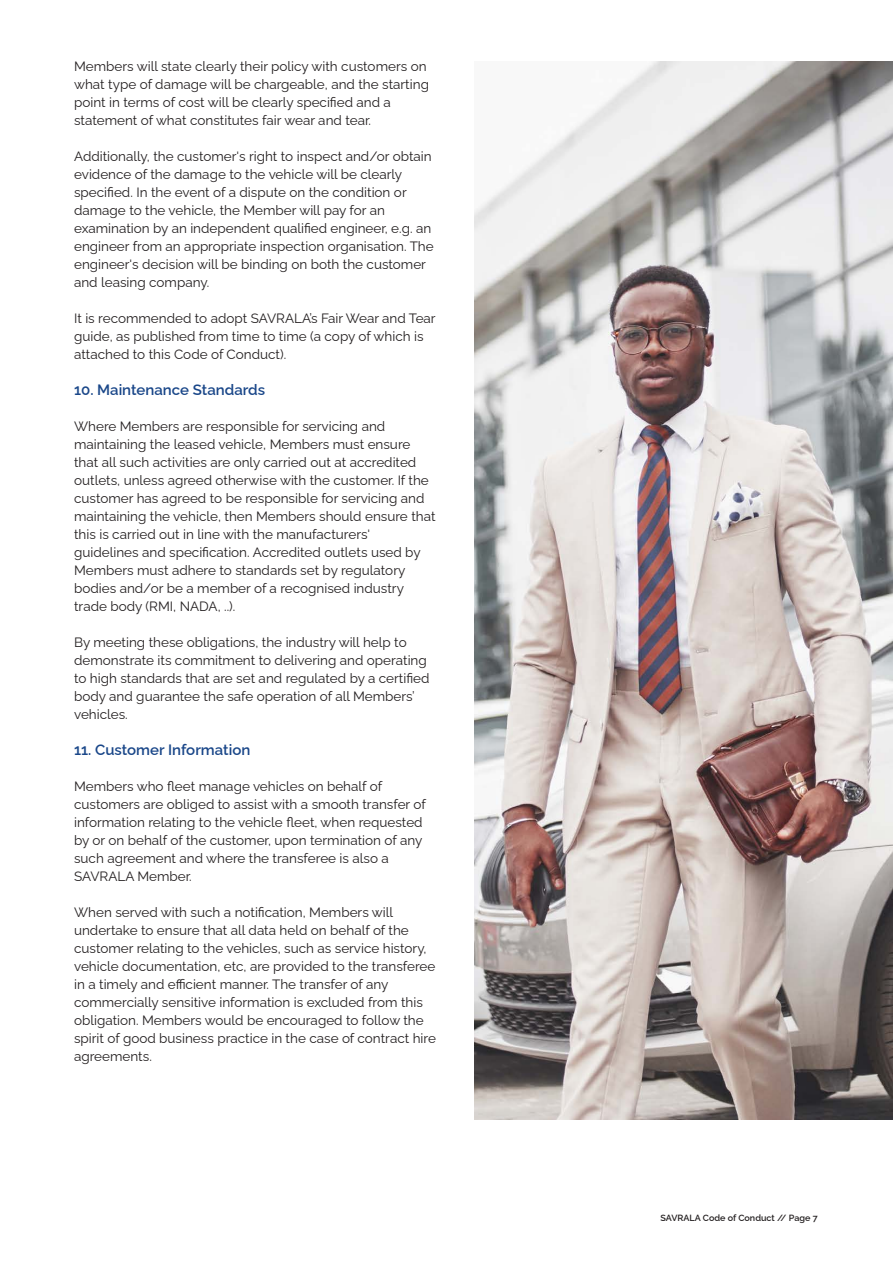
<style>
.page{position:relative;width:893px;height:1263px;background:#fff}
.page>*{position:absolute;margin:0;border:0;box-sizing:border-box;transform-origin:0 0}
.t1{font:100 15px "Raleway";color:#1a4789}
.t2{font:100 13.5px/18px "Raleway";color:#231f20}
.t3{font:100 9px "Raleway";color:#231f20}
</style>
<div class="page">
<img style="left:474px;top:62px;width:419px;height:1057px">
<p class="t2" style="left:74px;top:56px;width:356px">Members will state clearly their policy with customers on what type of damage will be chargeable, and the starting point in terms of cost will be clearly specified and a statement of what constitutes fair wear and tear.</p>
<p class="t2" style="left:74px;top:146px;width:361px">Additionally, the customer's right to inspect and/or obtain evidence of the damage to the vehicle will be clearly specified. In the event of a dispute on the condition or damage to the vehicle, the Member will pay for an examination by an independent qualified engineer, e.g. an engineer from an appropriate inspection organisation. The engineer's decision will be binding on both the customer and leasing company.</p>
<p class="t2" style="left:74px;top:308px;width:363px">It is recommended to adopt SAVRALA’s Fair Wear and Tear guide, as published from time to time (a copy of which is attached to this Code of Conduct).</p>
<p class="t1" style="left:74px;top:378px;width:193px">10. Maintenance Standards</p>
<p class="t2" style="left:74px;top:416px;width:363px">Where Members are responsible for servicing and maintaining the leased vehicle, Members must ensure that all such activities are only carried out at accredited outlets, unless agreed otherwise with the customer. If the customer has agreed to be responsible for servicing and maintaining the vehicle, then Members should ensure that this is carried out in line with the manufacturers' guidelines and specification. Accredited outlets used by Members must adhere to standards set by regulatory bodies and/or be a member of a recognised industry trade body (RMI, NADA, ..).</p>
<p class="t2" style="left:74px;top:632px;width:357px">By meeting these obligations, the industry will help to demonstrate its commitment to delivering and operating to high standards that are set and regulated by a certified body and guarantee the safe operation of all Members’ vehicles.</p>
<p class="t1" style="left:74px;top:738px;width:178px">11. Customer Information</p>
<p class="t2" style="left:74px;top:776px;width:353px">Members who fleet manage vehicles on behalf of customers are obliged to assist with a smooth transfer of information relating to the vehicle fleet, when requested by or on behalf of the customer, upon termination of any such agreement and where the transferee is also a SAVRALA Member.</p>
<p class="t2" style="left:74px;top:902px;width:363px">When served with such a notification, Members will undertake to ensure that all data held on behalf of the customer relating to the vehicles, such as service history, vehicle documentation, etc, are provided to the transferee in a timely and efficient manner. The transfer of any commercially sensitive information is excluded from this obligation. Members would be encouraged to follow the spirit of good business practice in the case of contract hire agreements.</p>
<p class="t3" style="left:661px;top:1211px;width:159px">SAVRALA Code of Conduct // Page 7</p>
</div>
